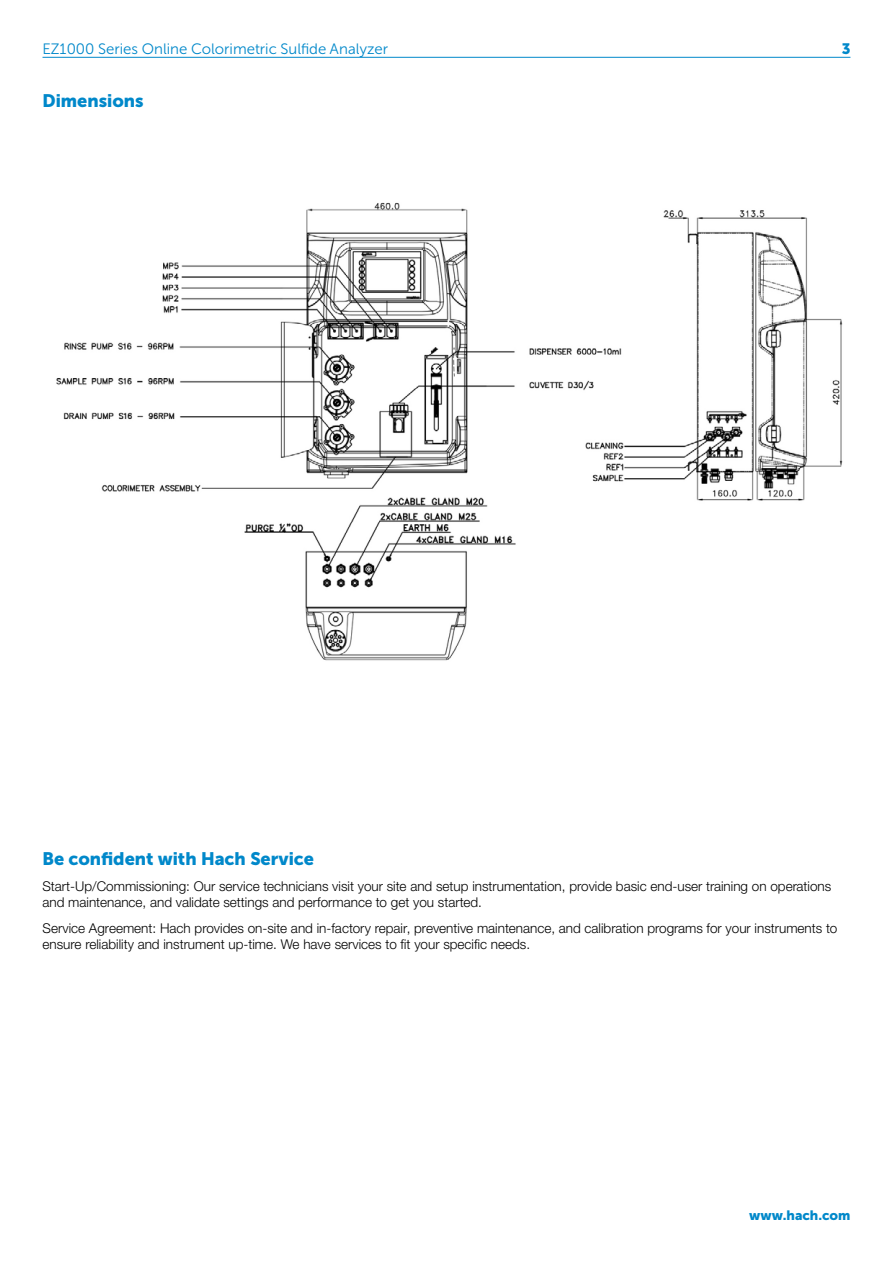
<style>
.page{position:relative;width:893px;height:1263px;background:#fff}
.page>*{position:absolute;margin:0;border:0;box-sizing:border-box;transform-origin:0 0}
.t1{font:18px "Museo Sans Cyrl 900";color:#0088ca}
.t2{font:15px "Museo Sans Cyrl 300";color:#0088ca}
.t3{font:15px "Museo Sans Cyrl 900";color:#0088ca}
.t4{font:300 13.5px/16.5px "Helvetica Neue LTW1 G";color:#000}
.t5{font:13.5px "Museo Sans Cyrl 900";color:#0088ca}
</style>
<div class="page">
<img style="left:56px;top:202px;width:787px;height:459px">
<hr style="left:43px;top:57px;width:807px;height:1px;background:#0088ca">
<p class="t2" style="left:43px;top:41px;width:347px">EZ1000 Series Online Colorimetric Sulfide Analyzer</p>
<p class="t3" style="left:842px;top:40px;width:10px">3</p>
<h1 class="t1" style="left:43px;top:91px;width:103px">Dimensions</h1>
<h1 class="t1" style="left:43px;top:848px;width:273px">Be confident with Hach Service</h1>
<p class="t4" style="left:43px;top:877px;width:790px">Start-Up/Commissioning: Our service technicians visit your site and setup instrumentation, provide basic end-user training on operations and maintenance, and validate settings and performance to get you started.</p>
<p class="t4" style="left:43px;top:919px;width:796px">Service Agreement: Hach provides on-site and in-factory repair, preventive maintenance, and calibration programs for your instruments to ensure reliability and instrument up-time. We have services to fit your specific needs.</p>
<p class="t5" style="left:749px;top:1208px;width:103px">www.hach.com</p>
</div>
